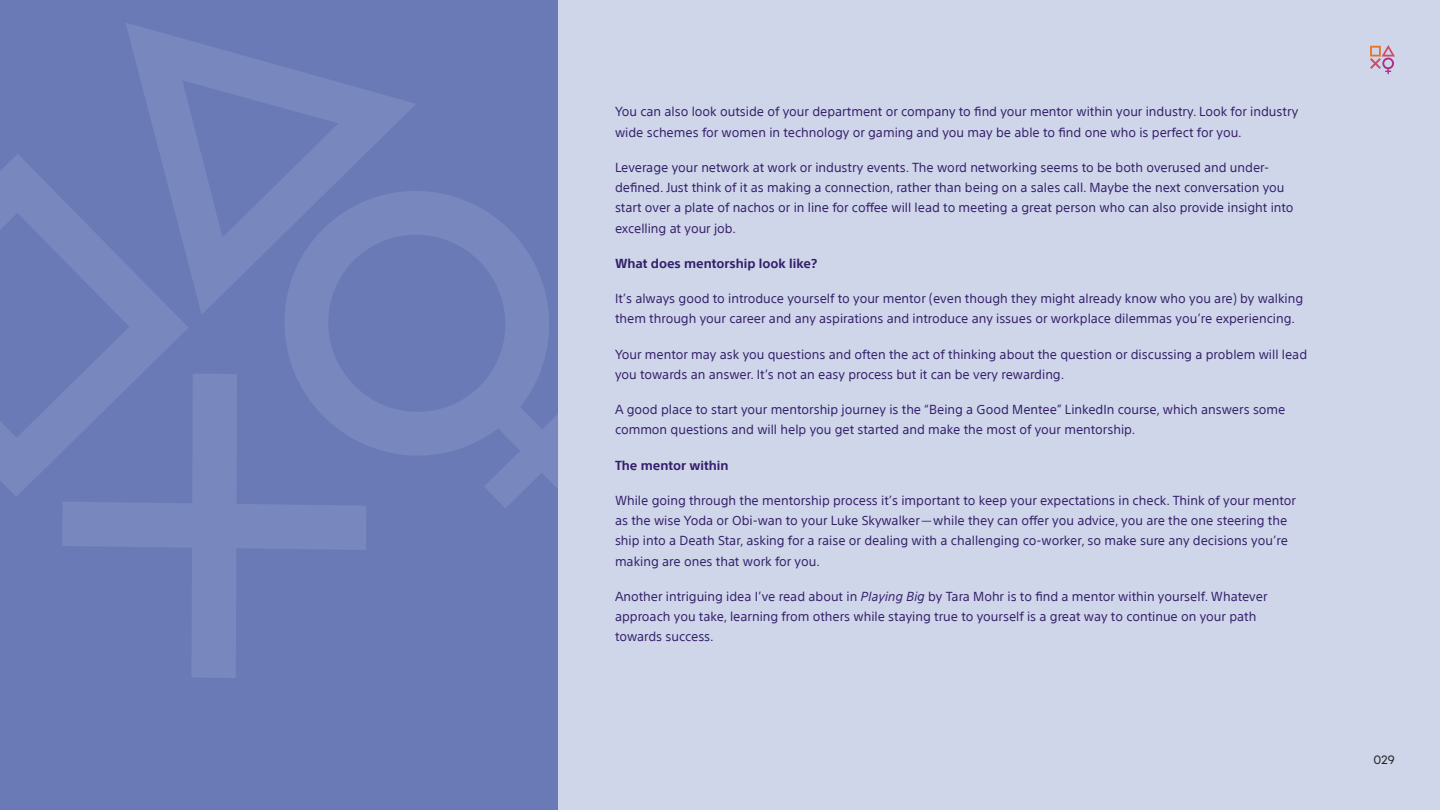
<style>
.page{position:relative;width:1440px;height:810px;background:#fff}
.page>*{position:absolute;margin:0;border:0;box-sizing:border-box;transform-origin:0 0}
.t1{font:12.75px/20.2px "SST";color:#331f69}
.t2{font:700 12.75px "SST";color:#331f69}
.t3{font:12.75px "Mont";color:#262626}
.s1{font-style:italic}
</style>
<div class="page">
<div style="left:0;top:0;width:559px;height:810px;background:#6a7ab6"></div>
<svg style="left:0;top:154px;width:188px;height:342px"></svg>
<svg style="left:125px;top:23px;width:290px;height:292px"></svg>
<svg style="left:62px;top:374px;width:304px;height:304px"></svg>
<svg style="left:271px;top:177px;width:288px;height:332px"></svg>
<div style="left:559px;top:0;width:881px;height:810px;background:#cfd6ea"></div>
<svg style="left:1370px;top:45px;width:25px;height:29px"></svg>
<p class="t1" style="left:615px;top:101px;width:685px">You can also look outside of your department or company to find your mentor within your industry. Look for industry wide schemes for women in technology or gaming and you may be able to find one who is perfect for you.</p>
<p class="t1" style="left:615px;top:157px;width:680px">Leverage your network at work or industry events. The word networking seems to be both overused and under&shy;defined. Just think of it as making a connection, rather than being on a sales call. Maybe the next conversation you start over a plate of nachos or in line for coffee will lead to meeting a great person who can also provide insight into excelling at your job.</p>
<p class="t2" style="left:615px;top:256px;width:204px">What does mentorship look like?</p>
<p class="t1" style="left:615px;top:288px;width:690px">It’s always good to introduce yourself to your mentor (even though they might already know who you are) by walking them through your career and any aspirations and introduce any issues or workplace dilemmas you’re experiencing.</p>
<p class="t1" style="left:615px;top:344px;width:694px">Your mentor may ask you questions and often the act of thinking about the question or discussing a problem will lead you towards an answer. It’s not an easy process but it can be very rewarding.</p>
<p class="t1" style="left:615px;top:399px;width:672px">A good place to start your mentorship journey is the “Being a Good Mentee” LinkedIn course, which answers some common questions and will help you get started and make the most of your mentorship.</p>
<p class="t2" style="left:615px;top:457px;width:115px">The mentor within</p>
<p class="t1" style="left:615px;top:490px;width:682px">While going through the mentorship process it’s important to keep your expectations in check. Think of your mentor as the wise Yoda or Obi-wan to your Luke Skywalker—while they can offer you advice, you are the one steering the ship into a Death Star, asking for a raise or dealing with a challenging co-worker, so make sure any decisions you’re making are ones that work for you.</p>
<p class="t1" style="left:615px;top:586px;width:654px">Another intriguing idea I’ve read about in <span class="s1">Playing Big</span> by Tara Mohr is to find a mentor within yourself. Whatever approach you take, learning from others while staying true to yourself is a great way to continue on your path towards success.</p>
<p class="t3" style="left:1373px;top:752px;width:23px">029</p>
</div>
